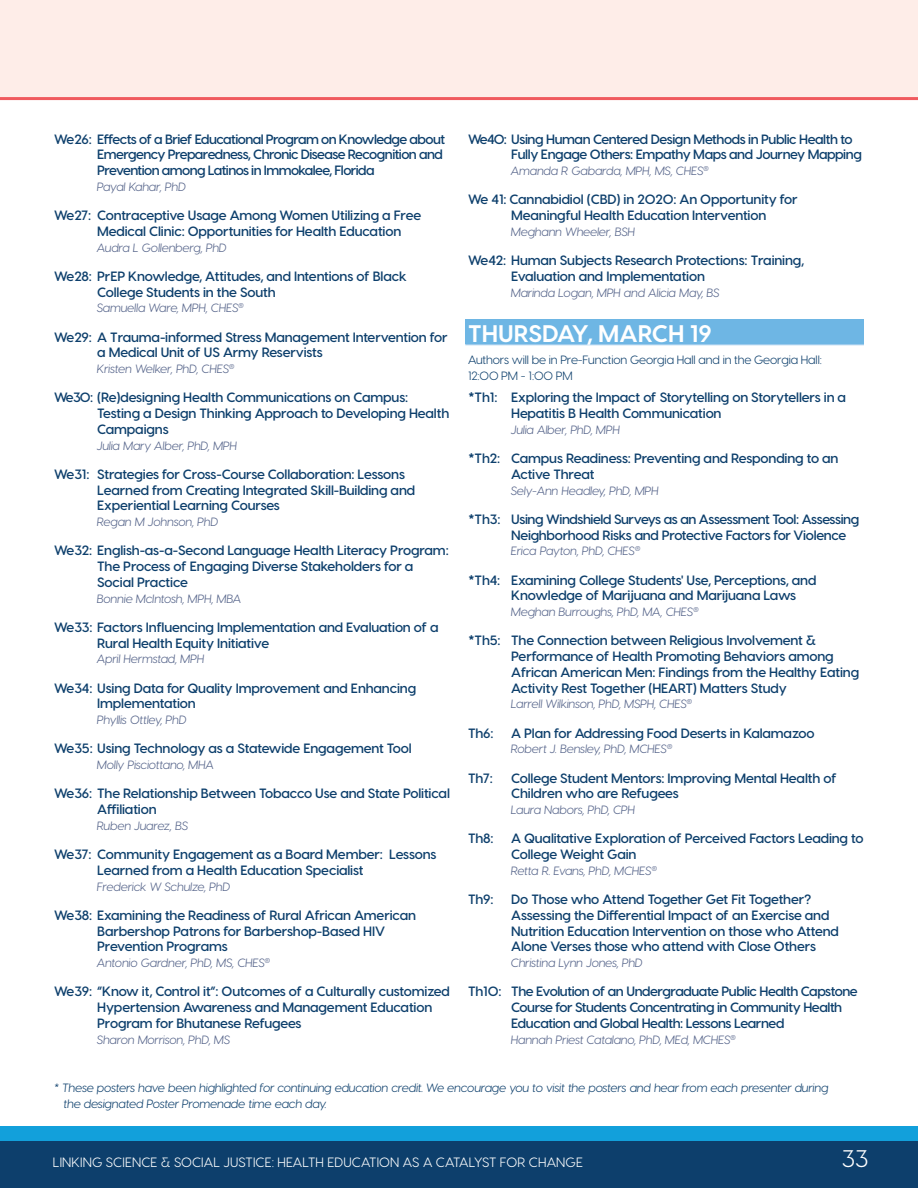
<style>
.page{position:relative;width:918px;height:1188px;background:#fff}
.page>*{position:absolute;margin:0;border:0;box-sizing:border-box;transform-origin:0 0}
.t1{font:700 24px "Visby CF";color:#fff}
.t2{font:24px "Visby CF";color:#fff}
.t3{font:600 13.5px/15.8px "Visby CF";letter-spacing:-.01em;color:#0d3f6c}
.t4{font:600 13.5px/15.8px "Visby CF";letter-spacing:-.03em;color:#0d3f6c}
.t5{font:600 13.5px/15.8px "Visby CF";letter-spacing:-.04em;color:#0d3f6c}
.t6{font:13.5px "Visby CF";letter-spacing:.01em;color:#fff}
.t7{font:italic 12px "Visby CF";letter-spacing:-.01em;color:#55648a}
.t8{font:italic 12px/15.8px "Visby CF";letter-spacing:-.01em;color:#0d3f6c}
.t9{font:12px/15.8px "Visby CF";letter-spacing:-.01em;color:#0d3f6c}
</style>
<div class="page">
<div style="left:0;top:1126px;width:918px;height:62px;background:#12a0db"></div>
<div style="left:0;top:1142px;width:918px;height:46px;background:#0d3f6c"></div>
<div style="left:0;top:0;width:918px;height:99px;background:#feede8"></div>
<div style="left:465px;top:320px;width:399px;height:24px;background:#6eb6e4"></div>
<hr style="left:465px;top:344px;width:399px;height:1px;background:#84bee7">
<hr style="left:0;top:97px;width:918px;height:3px;background:#f05a5e">
<p class="t5" style="left:97px;top:131px;width:349px;text-indent:-43px">We26: Effects of a Brief Educational Program on Knowledge about<br>Emergency Preparedness, Chronic Disease Recognition and<br>Prevention among Latinos in Immokalee, Florida</p>
<p class="t7" style="left:97px;top:180px;width:91px">Payal Kahar, PhD</p>
<p class="t3" style="left:97px;top:207px;width:325px;text-indent:-43px">We27: Contraceptive Usage Among Women Utilizing a Free<br>Medical Clinic: Opportunities for Health Education</p>
<p class="t7" style="left:97px;top:240px;width:131px">Audra L Gollenberg, PhD</p>
<p class="t3" style="left:97px;top:268px;width:311px;text-indent:-43px">We28: PrEP Knowledge, Attitudes, and Intentions of Black<br>College Students in the South</p>
<p class="t7" style="left:97px;top:301px;width:148px">Samuella Ware, MPH, CHES<sup>®</sup></p>
<p class="t3" style="left:97px;top:329px;width:352px;text-indent:-43px">We29: A Trauma-informed Stress Management Intervention for a Medical Unit of US Army Reservists</p>
<p class="t7" style="left:97px;top:362px;width:139px">Kristen Welker, PhD, CHES<sup>®</sup></p>
<p class="t3" style="left:97px;top:390px;width:354px;text-indent:-43px">We30: (Re)designing Health Communications on Campus:<br>Testing a Design Thinking Approach to Developing Health<br>Campaigns</p>
<p class="t7" style="left:97px;top:438px;width:142px">Julia Mary Alber, PhD, MPH</p>
<p class="t3" style="left:97px;top:466px;width:320px;text-indent:-43px">We31: Strategies for Cross-Course Collaboration: Lessons<br>Learned from Creating Integrated Skill-Building and<br>Experiential Learning Courses</p>
<p class="t7" style="left:97px;top:515px;width:123px">Regan M Johnson, PhD</p>
<p class="t3" style="left:97px;top:543px;width:353px;text-indent:-43px">We32: English-as-a-Second Language Health Literacy Program:<br>The Process of Engaging Diverse Stakeholders for a<br>Social Practice</p>
<p class="t7" style="left:97px;top:591px;width:146px">Bonnie McIntosh, MPH, MBA</p>
<p class="t3" style="left:97px;top:619px;width:343px;text-indent:-43px">We33: Factors Influencing Implementation and Evaluation of a<br>Rural Health Equity Initiative</p>
<p class="t7" style="left:97px;top:652px;width:109px">April Hermstad, MPH</p>
<p class="t3" style="left:97px;top:680px;width:321px;text-indent:-43px">We34: Using Data for Quality Improvement and Enhancing<br>Implementation</p>
<p class="t7" style="left:97px;top:713px;width:91px">Phyllis Ottley, PhD</p>
<p class="t3" style="left:54px;top:741px;width:359px">We35: Using Technology as a Statewide Engagement Tool</p>
<p class="t7" style="left:97px;top:758px;width:119px">Molly Pisciottano, MHA</p>
<p class="t3" style="left:97px;top:786px;width:354px;text-indent:-43px">We36: The Relationship Between Tobacco Use and State Political<br>Affiliation</p>
<p class="t7" style="left:97px;top:819px;width:93px">Ruben Juarez, BS</p>
<p class="t3" style="left:97px;top:846px;width:341px;text-indent:-43px">We37: Community Engagement as a Board Member: Lessons<br>Learned from a Health Education Specialist</p>
<p class="t7" style="left:97px;top:879px;width:135px">Frederick W Schulze, PhD</p>
<p class="t3" style="left:97px;top:907px;width:320px;text-indent:-43px">We38: Examining the Readiness of Rural African American<br>Barbershop Patrons for Barbershop-Based HIV<br>Prevention Programs</p>
<p class="t7" style="left:97px;top:956px;width:175px">Antonio Gardner, PhD, MS, CHES<sup>®</sup></p>
<p class="t3" style="left:97px;top:984px;width:354px;text-indent:-43px">We39: “Know it, Control it”: Outcomes of a Culturally customized<br>Hypertension Awareness and Management Education<br>Program for Bhutanese Refugees</p>
<p class="t7" style="left:97px;top:1032px;width:135px">Sharon Morrison, PhD, MS</p>
<p class="t4" style="left:511px;top:131px;width:352px;text-indent:-43px">We40: Using Human Centered Design Methods in Public Health to<br>Fully Engage Others: Empathy Maps and Journey Mapping</p>
<p class="t7" style="left:511px;top:164px;width:199px">Amanda R Gabarda, MPH, MS, CHES<sup>®</sup></p>
<p class="t3" style="left:511px;top:192px;width:288px;text-indent:-43px">We 41: Cannabidiol (CBD) in 2020: An Opportunity for<br>Meaningful Health Education Intervention</p>
<p class="t7" style="left:511px;top:225px;width:126px">Meghann Wheeler, BSH</p>
<p class="t3" style="left:511px;top:252px;width:295px;text-indent:-43px">We42: Human Subjects Research Protections: Training,<br>Evaluation and Implementation</p>
<p class="t7" style="left:511px;top:285px;width:210px">Marinda Logan, MPH and Alicia May, BS</p>
<h1 class="t1" style="left:468px;top:318px;width:245px">THURSDAY, MARCH 19</h1>
<p class="t9" style="left:468px;top:352px;width:355px">Authors will be in Pre-Function Georgia Hall and in the Georgia Hall:<br>12:00 PM - 1:00 PM</p>
<p class="t3" style="left:511px;top:390px;width:336px;text-indent:-43px">*Th1: Exploring the Impact of Storytelling on Storytellers in a<br>Hepatitis B Health Communication</p>
<p class="t7" style="left:511px;top:423px;width:110px">Julia Alber, PhD, MPH</p>
<p class="t3" style="left:511px;top:450px;width:329px;text-indent:-43px">*Th2: Campus Readiness: Preventing and Responding to an<br>Active Threat</p>
<p class="t7" style="left:511px;top:483px;width:149px">Sely-Ann Headley, PhD, MPH</p>
<p class="t4" style="left:511px;top:511px;width:350px;text-indent:-43px">*Th3: Using Windshield Surveys as an Assessment Tool: Assessing<br>Neighborhood Risks and Protective Factors for Violence</p>
<p class="t7" style="left:511px;top:544px;width:131px">Erica Payton, PhD, CHES<sup>®</sup></p>
<p class="t3" style="left:511px;top:572px;width:307px;text-indent:-43px">*Th4: Examining College Students' Use, Perceptions, and<br>Knowledge of Marijuana and Marijuana Laws</p>
<p class="t7" style="left:511px;top:605px;width:189px">Meghan Burroughs, PhD, MA, CHES<sup>®</sup></p>
<p class="t3" style="left:511px;top:633px;width:349px;text-indent:-43px">*Th5: The Connection between Religious Involvement &amp; Performance of Health Promoting Behaviors among African American Men: Findings from the Healthy Eating Activity Rest Together (HEART) Matters Study</p>
<p class="t7" style="left:511px;top:697px;width:183px">Larrell Wilkinson, PhD, MSPH, CHES<sup>®</sup></p>
<p class="t3" style="left:468px;top:725px;width:27px">Th6:</p>
<p class="t3" style="left:511px;top:725px;width:305px">A Plan for Addressing Food Deserts in Kalamazoo</p>
<p class="t7" style="left:511px;top:742px;width:163px">Robert J. Bensley, PhD, MCHES<sup>®</sup></p>
<p class="t3" style="left:468px;top:770px;width:26px">Th7:</p>
<p class="t3" style="left:511px;top:770px;width:327px">College Student Mentors: Improving Mental Health of<br>Children who are Refugees</p>
<p class="t7" style="left:511px;top:803px;width:126px">Laura Nabors, PhD, CPH</p>
<p class="t3" style="left:468px;top:831px;width:27px">Th8:</p>
<p class="t3" style="left:511px;top:831px;width:354px">A Qualitative Exploration of Perceived Factors Leading to<br>College Weight Gain</p>
<p class="t7" style="left:511px;top:864px;width:147px">Retta R. Evans, PhD, MCHES<sup>®</sup></p>
<p class="t3" style="left:468px;top:891px;width:27px">Th9:</p>
<p class="t3" style="left:511px;top:891px;width:329px">Do Those who Attend Together Get Fit Together?<br>Assessing the Differential Impact of an Exercise and Nutrition Education Intervention on those who Attend Alone Verses those who attend with Close Others</p>
<p class="t7" style="left:511px;top:956px;width:133px">Christina Lynn Jones, PhD</p>
<p class="t4" style="left:511px;top:984px;width:348px;text-indent:-43px">Th10: The Evolution of an Undergraduate Public Health Capstone<br>Course for Students Concentrating in Community Health<br>Education and Global Health: Lessons Learned</p>
<p class="t7" style="left:511px;top:1032px;width:226px">Hannah Priest Catalano, PhD, MEd, MCHES<sup>®</sup></p>
<p class="t8" style="left:64px;top:1080px;width:766px;text-indent:-10px">* These posters have been highlighted for continuing education credit. We encourage you to visit the posters and hear from each presenter during the designated Poster Promenade time each day.</p>
<p class="t6" style="left:53px;top:1154px;width:532px">LINKING SCIENCE &amp; SOCIAL JUSTICE: HEALTH EDUCATION AS A CATALYST FOR CHANGE</p>
<h1 class="t2" style="left:842px;top:1144px;width:28px">33</h1>
</div>
